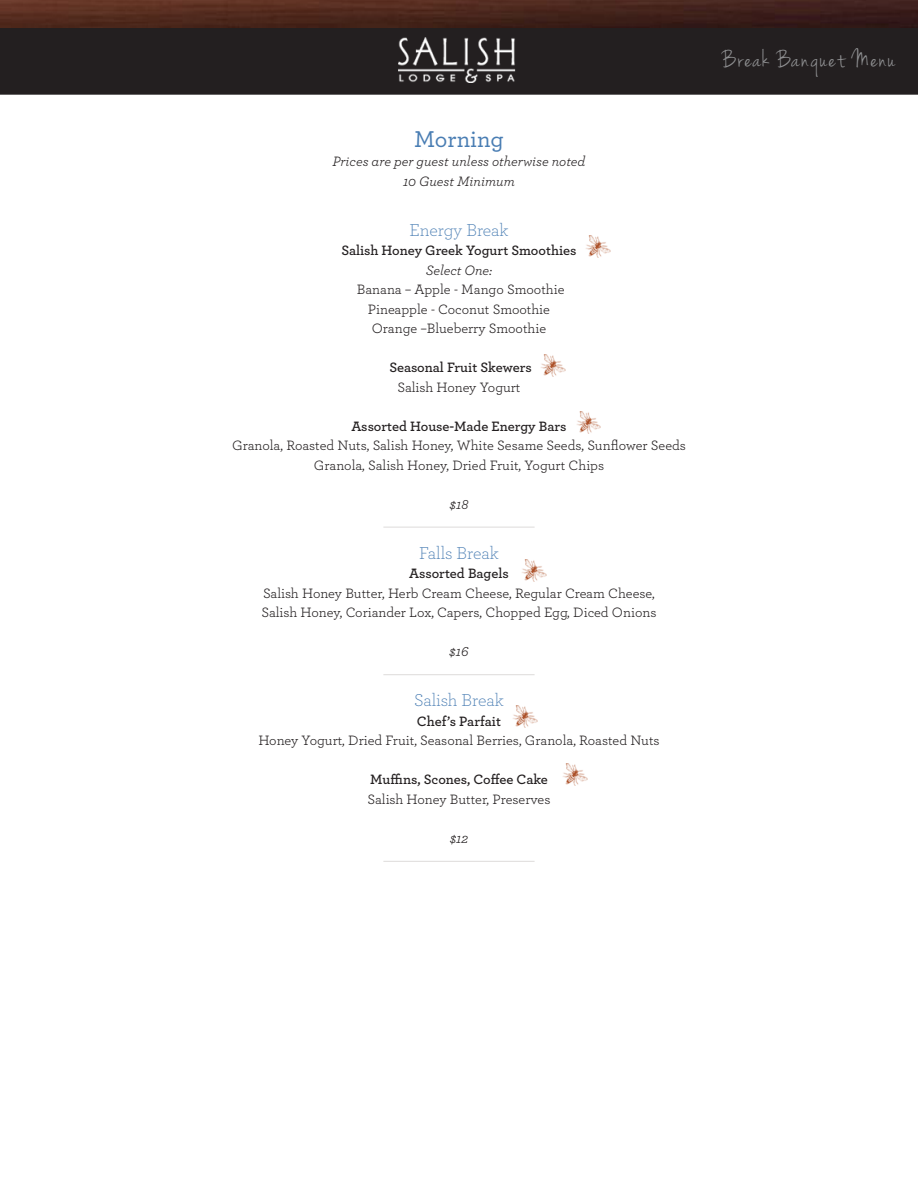
<style>
.page{position:relative;width:918px;height:1188px;background:#fff}
.page>*{position:absolute;margin:0;border:0;box-sizing:border-box;transform-origin:0 0}
.t1{font:27px "Jenna Sue";letter-spacing:.06em;color:#8f9092}
.Big_header{font:500 24px "Archer";color:#497db3}
.h2_no_space_centered{font:300 18px "Archer";letter-spacing:-.01em;color:#497db3}
.p_no_space_centered{font:14.25px "Archer";color:#231f20}
.p_no_space_centered-2{font:600 14.25px "Archer";letter-spacing:-.005em;color:#231f20}
.p_no_space_centered-3{font:italic 14.25px "Archer";color:#231f20}
.p_space_after_center{font:italic 14.25px "Archer";color:#231f20}
</style>
<div class="page">
<div style="left:1px;top:1px;width:916px;height:93px;background:#231f20"></div>
<div style="left:0;top:0;width:918px;height:95px;border:2px solid #231f20"></div>
<img style="left:0;top:0;width:918px;height:27px">
<img style="left:398px;top:38px;width:118px;height:44px">
<hr style="left:383px;top:527px;width:152px;height:1px;background:#dddbda">
<hr style="left:383px;top:674px;width:152px;height:1px;background:#dddbda">
<hr style="left:383px;top:861px;width:152px;height:1px;background:#dddbda">
<img style="left:586px;top:236px;width:24px;height:22px">
<img style="left:541px;top:354px;width:24px;height:22px">
<img style="left:522px;top:560px;width:24px;height:22px">
<img style="left:577px;top:412px;width:24px;height:22px">
<img style="left:513px;top:706px;width:24px;height:22px">
<img style="left:563px;top:764px;width:24px;height:22px">
<p class="Big_header" style="left:414px;top:121px;width:91px">Morning</p>
<p class="p_no_space_centered-3" style="left:332px;top:151px;width:255px">Prices are per guest unless otherwise noted</p>
<p class="p_no_space_centered-3" style="left:403px;top:171px;width:113px">10 Guest Minimum</p>
<p class="h2_no_space_centered" style="left:409px;top:218px;width:101px">Energy Break</p>
<p class="p_no_space_centered-2" style="left:341px;top:240px;width:237px">Salish Honey Greek Yogurt Smoothies</p>
<p class="p_no_space_centered-3" style="left:426px;top:260px;width:68px">Select One:</p>
<p class="p_no_space_centered" style="left:357px;top:280px;width:209px">Banana – Apple - Mango Smoothie</p>
<p class="p_no_space_centered" style="left:368px;top:299px;width:184px">Pineapple - Coconut Smoothie</p>
<p class="p_no_space_centered" style="left:372px;top:319px;width:176px">Orange –Blueberry Smoothie</p>
<p class="p_no_space_centered-2" style="left:389px;top:357px;width:144px">Seasonal Fruit Skewers</p>
<p class="p_no_space_centered" style="left:397px;top:377px;width:125px">Salish Honey Yogurt</p>
<p class="p_no_space_centered-2" style="left:351px;top:415px;width:217px">Assorted House-Made Energy Bars</p>
<p class="p_no_space_centered" style="left:232px;top:436px;width:455px">Granola, Roasted Nuts, Salish Honey, White Sesame Seeds, Sunflower Seeds</p>
<p class="p_no_space_centered" style="left:314px;top:455px;width:292px">Granola, Salish Honey, Dried Fruit, Yogurt Chips</p>
<p class="p_space_after_center" style="left:450px;top:494px;width:20px">$18</p>
<p class="h2_no_space_centered" style="left:419px;top:541px;width:81px">Falls Break</p>
<p class="p_no_space_centered-2" style="left:409px;top:563px;width:101px">Assorted Bagels</p>
<p class="p_no_space_centered" style="left:263px;top:583px;width:393px">Salish Honey Butter, Herb Cream Cheese, Regular Cream Cheese,</p>
<p class="p_no_space_centered" style="left:262px;top:603px;width:396px">Salish Honey, Coriander Lox, Capers, Chopped Egg, Diced Onions</p>
<p class="p_space_after_center" style="left:449px;top:641px;width:21px">$16</p>
<p class="h2_no_space_centered" style="left:414px;top:689px;width:91px">Salish Break</p>
<p class="p_no_space_centered-2" style="left:417px;top:711px;width:86px">Chef’s Parfait</p>
<p class="p_no_space_centered" style="left:258px;top:731px;width:403px">Honey Yogurt, Dried Fruit, Seasonal Berries, Granola, Roasted Nuts</p>
<p class="p_no_space_centered-2" style="left:370px;top:769px;width:179px">Muffins, Scones, Coffee Cake</p>
<p class="p_no_space_centered" style="left:368px;top:789px;width:184px">Salish Honey Butter, Preserves</p>
<p class="p_space_after_center" style="left:450px;top:828px;width:20px">$12</p>
<h1 class="t1" style="left:723px;top:47px;width:174px">Break Banquet Menu</h1>
</div>
